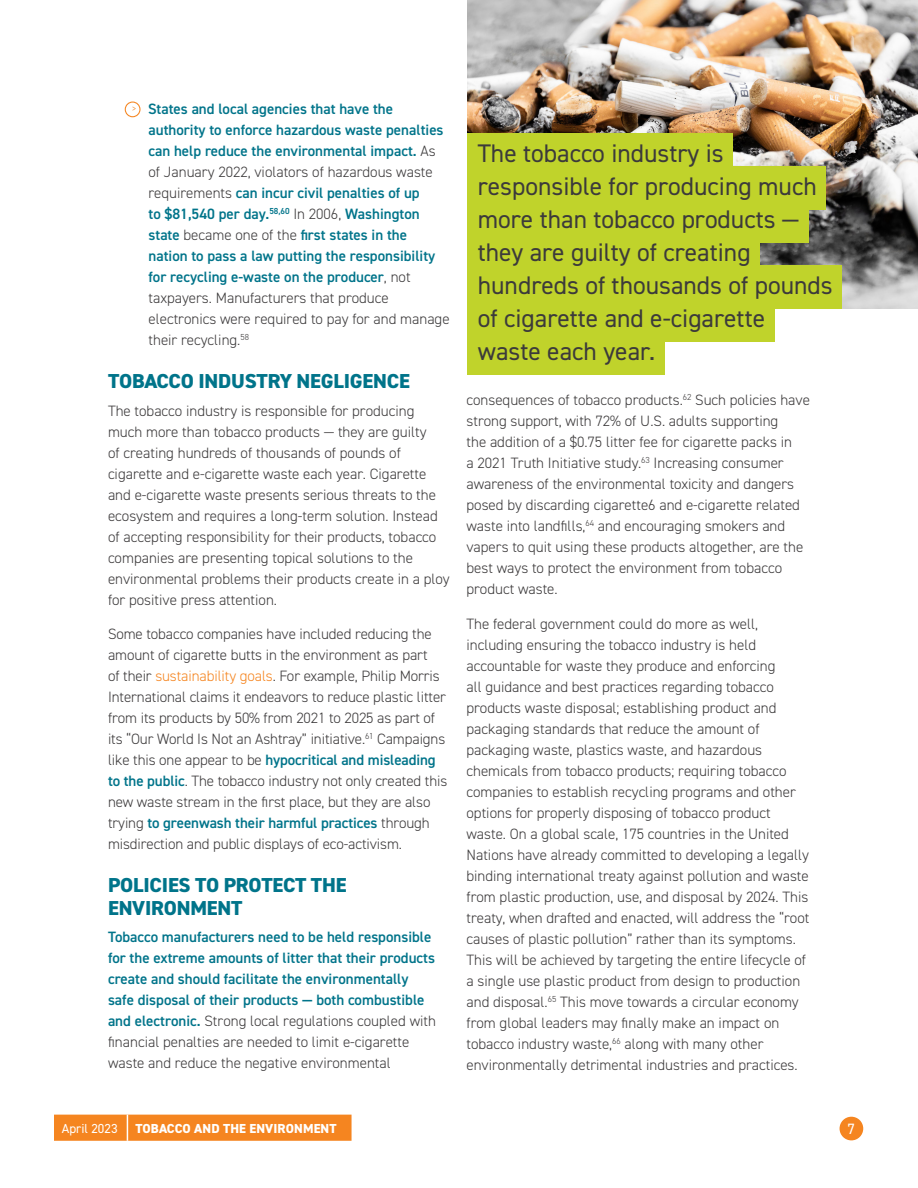
<style>
.page{position:relative;width:918px;height:1188px;background:#fff}
.page>*{position:absolute;margin:0;border:0;box-sizing:border-box;transform-origin:0 0}
.Callout{font:25.5px "DIN2014";color:#3c3a3b}
.t1{font:800 20.25px/22.5px "DIN2014";letter-spacing:-.01em;color:#00748a}
.Body{font:300 15px/21px "DIN2014";color:#3c3a3b}
.Body-2{font:600 15px/21px "DIN2014";color:#00748a}
.t2{font:15px "DIN2014";color:#fff}
.t3{font:800 13.05px "DIN2014";letter-spacing:.01em;color:#fff}
.t4{font:13.05px "DIN2014";color:#fff}
.t5{font:300 9.6px "DIN2014";color:#f58520}
.s1{font-weight:300;color:#3c3a3b}
.s2{color:#f58520}
.s3{font-weight:600;color:#00748a}
</style>
<div class="page">
<div style="left:840px;top:1117px;width:23px;height:23px;background:#f58520;border-radius:50%"></div>
<div style="left:54px;top:1115px;width:298px;height:26px;background:#f58520"></div>
<div style="left:125px;top:102px;width:16px;height:15px;border:1px solid #f58520;border-radius:50%"></div>
<img style="left:467px;top:0;width:451px;height:309px">
<div style="left:467px;top:134px;width:266px;height:43px;background:#c0d32b"></div>
<div style="left:467px;top:167px;width:359px;height:43px;background:#c0d32b"></div>
<div style="left:467px;top:200px;width:341px;height:43px;background:#c0d32b"></div>
<div style="left:467px;top:233px;width:293px;height:43px;background:#c0d32b"></div>
<div style="left:467px;top:266px;width:375px;height:43px;background:#c0d32b"></div>
<div style="left:467px;top:299px;width:307px;height:43px;background:#c0d32b"></div>
<div style="left:467px;top:332px;width:197px;height:43px;background:#c0d32b"></div>
<p class="t5" style="left:132px;top:103px;width:6px">&gt;</p>
<p class="Body-2" style="left:148px;top:98px;width:303px">States and local agencies that have the authority to enforce hazardous waste penalties can help reduce the environmental impact. <span class="s1">As of January 2022, violators of hazardous waste requirements</span> can incur civil penalties of up<br>to $81,540 per day.<sup>58,60</sup> <span class="s1">In 2006,</span> Washington state <span class="s1">became one of the</span> first states in the<br>nation to pass a law putting the responsibility for recycling e-waste on the producer<span class="s1">, not taxpayers. Manufacturers that produce electronics were required to pay for and manage their recycling.</span><sup>58</sup></p>
<h2 class="t1" style="left:108px;top:370px;width:303px">TOBACCO INDUSTRY NEGLIGENCE</h2>
<p class="Body" style="left:108px;top:400px;width:343px">The tobacco industry is responsible for producing much more than tobacco products — they are guilty<br>of creating hundreds of thousands of pounds of cigarette and e-cigarette waste each year. Cigarette and e-cigarette waste presents serious threats to the ecosystem and requires a long-term solution. Instead of accepting responsibility for their products, tobacco companies are presenting topical solutions to the environmental problems their products create in a ploy for positive press attention.</p>
<p class="Body" style="left:108px;top:624px;width:341px">Some tobacco companies have included reducing the amount of cigarette butts in the environment as part<br>of their <span class="s2">sustainability goals</span>. For example, Philip Morris International claims it endeavors to reduce plastic litter from its products by 50% from 2021 to 2025 as part of its “Our World Is Not an Ashtray” initiative.<sup>61</sup> Campaigns like this one appear to be <span class="s3">hypocritical and misleading to the public</span>. The tobacco industry not only created this new waste stream in the first place, but they are also trying <span class="s3">to greenwash their harmful practices</span> through misdirection and public displays of eco-activism.</p>
<h2 class="t1" style="left:108px;top:874px;width:240px">POLICIES TO PROTECT THE<br>ENVIRONMENT</h2>
<p class="Body-2" style="left:108px;top:926px;width:330px">Tobacco manufacturers need to be held responsible for the extreme amounts of litter that their products create and should facilitate the environmentally safe disposal of their products — both combustible and electronic. <span class="s1">Strong local regulations coupled with financial penalties are needed to limit e-cigarette waste and reduce the negative environmental</span></p>
<p class="Callout" style="left:478px;top:138px;width:247px">The tobacco industry is</p>
<p class="Callout" style="left:478px;top:171px;width:340px">responsible for producing much</p>
<p class="Callout" style="left:478px;top:204px;width:323px">more than tobacco products —</p>
<p class="Callout" style="left:478px;top:237px;width:274px">they are guilty of creating</p>
<p class="Callout" style="left:478px;top:270px;width:356px">hundreds of thousands of pounds</p>
<p class="Callout" style="left:478px;top:303px;width:289px">of cigarette and e-cigarette</p>
<p class="Callout" style="left:478px;top:336px;width:179px">waste each year.</p>
<p class="Body" style="left:466px;top:389px;width:345px">consequences of tobacco products.<sup>62</sup> Such policies have strong support, with 72% of U.S. adults supporting<br>the addition of a $0.75 litter fee for cigarette packs in<br>a 2021 Truth Initiative study.<sup>63</sup> Increasing consumer awareness of the environmental toxicity and dangers posed by discarding cigarette6 and e-cigarette related waste into landfills,<sup>64</sup> and encouraging smokers and vapers to quit using these products altogether, are the best ways to protect the environment from tobacco product waste.</p>
<p class="Body" style="left:466px;top:613px;width:344px">The federal government could do more as well, including ensuring the tobacco industry is held accountable for waste they produce and enforcing<br>all guidance and best practices regarding tobacco products waste disposal; establishing product and packaging standards that reduce the amount of packaging waste, plastics waste, and hazardous chemicals from tobacco products; requiring tobacco companies to establish recycling programs and other options for properly disposing of tobacco product waste. On a global scale, 175 countries in the United Nations have already committed to developing a legally binding international treaty against pollution and waste from plastic production, use, and disposal by 2024. This treaty, when drafted and enacted, will address the “root causes of plastic pollution” rather than its symptoms.<br>This will be achieved by targeting the entire lifecycle of a single use plastic product from design to production and disposal.<sup>65</sup> This move towards a circular economy from global leaders may finally make an impact on tobacco industry waste,<sup>66</sup> along with many other environmentally detrimental industries and practices.</p>
<p class="t4" style="left:62px;top:1120px;width:57px">April 2023</p>
<p class="t3" style="left:135px;top:1120px;width:203px">TOBACCO AND THE ENVIRONMENT</p>
<p class="t2" style="left:848px;top:1119px;width:9px">7</p>
</div>
